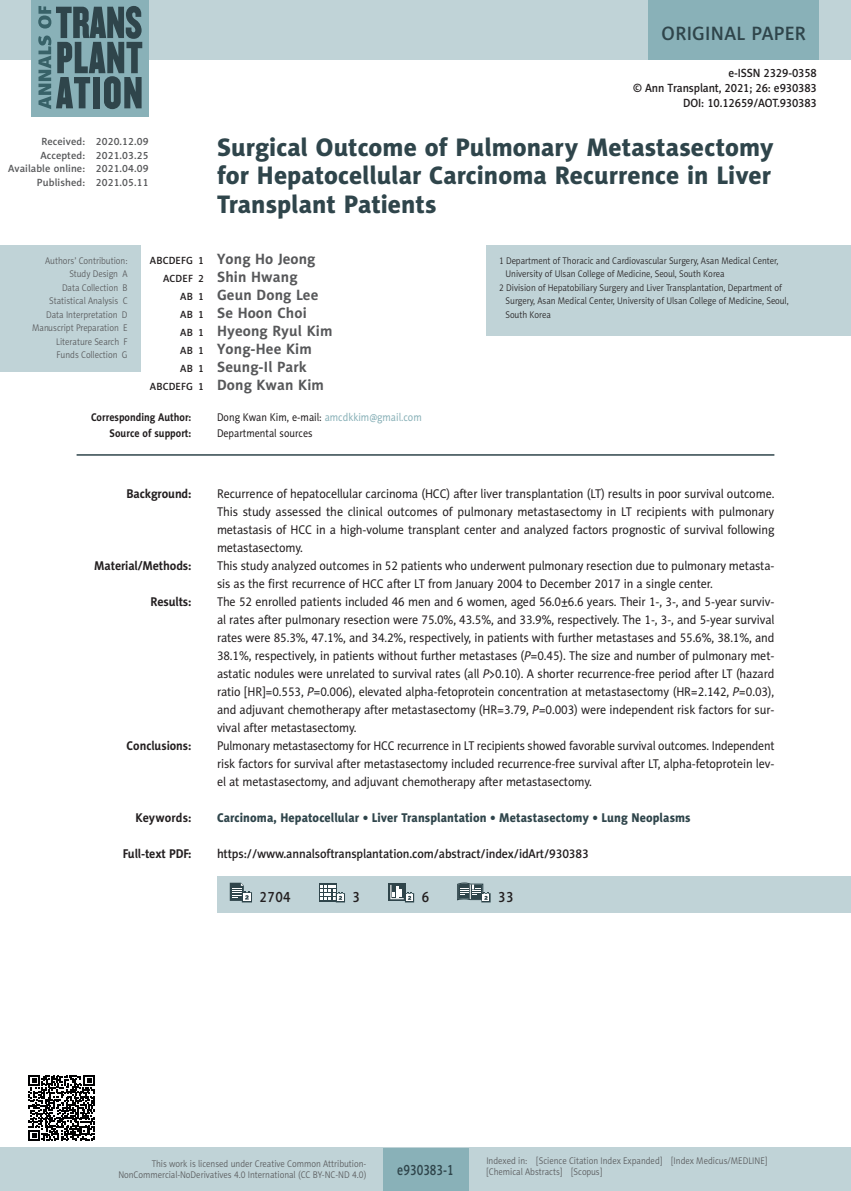
<style>
.page{position:relative;width:851px;height:1191px;background:#fff}
.page>*{position:absolute;margin:0;border:0;box-sizing:border-box;transform-origin:0 0}
.AT_Tytul{font:25.5px/28.5px "Naomi Sans EFN Heavy";color:#2f454b;text-align:justify}
.t1{font:19.5px "Naomi Sans EFN Medium";letter-spacing:.015em;color:#2f454b}
.AT_Autorzy{font:700 15px "Naomi Sans EFN";letter-spacing:.01em;color:#57585a}
.AT_e-PAGINA{font:15px "Naomi Sans EFN Medium";color:#2f454b;scale:.8 1}
.AT_dane{font:15px "Naomi Sans EFN Medium";letter-spacing:.03em;color:#231f20;scale:.9 1}
.AT_Summary_body{font:12.75px/18px "Naomi Sans EFN";letter-spacing:-.01em;color:#231f20;text-align:justify;scale:.95 1}
.AT_Summary_body-2{font:12.75px/18px "Naomi Sans EFN";letter-spacing:-.01em;color:#231f20;text-align:justify;scale:.93 1}
.AT_keywords{font:12.75px "Naomi Sans EFN Heavy";letter-spacing:.005em;color:#2f454b;scale:.95 1}
.AT_full_text_pdf{font:12.75px "Naomi Sans EFN Medium";letter-spacing:-.01em;color:#231f20;scale:.95 1}
.AT_Summary_body-3{font:700 12.75px "Naomi Sans EFN";letter-spacing:-.01em;color:#231f20;scale:.95 1}
.AT_full_text_pdf-2{font:700 12.75px "Naomi Sans EFN";letter-spacing:-.01em;color:#231f20;scale:.95 1}
.AT_Summary_body-4{font:700 12.75px "Naomi Sans EFN";letter-spacing:-.01em;color:#231f20;scale:.93 1}
.AT_keywords-2{font:700 12.75px "Naomi Sans EFN";letter-spacing:.005em;color:#231f20;scale:.95 1}
.AT_full_text_pdf-3{font:12px "Naomi Sans EFN Medium";letter-spacing:-.01em;color:#231f20;scale:.95 1}
.AT_Adres{font:11.25px "Naomi Sans EFN";color:#231f20;scale:.9 1}
.AT_Adres-2{font:700 11.25px "Naomi Sans EFN";color:#231f20;scale:.9 1}
.AT_Support{font:11.25px "Naomi Sans EFN";color:#231f20;scale:.9 1}
.AT_Support-2{font:700 11.25px "Naomi Sans EFN";color:#231f20;scale:.9 1}
.t2{font:10.5px "Naomi Sans EFN Medium";letter-spacing:.01em;color:#57585a}
.t3{font:9.75px/11.2px "Naomi Sans EFN Light";color:#57585a;scale:.9 1}
.AT_Afiliacja{font:9.75px/13.5px "Naomi Sans EFN Light";color:#231f20;scale:.9 1}
.s1{font-family:"Naomi Sans EFN Medium";font-weight:400;font-size:10.5px;color:#231f20}
.s2{color:#89b1b8}
.s3{font-style:italic}
</style>
<div class="page">
<hr style="left:77px;top:454px;width:697px;height:2px;background:#2f454b">
<div style="left:0;top:246px;width:140px;height:126px;background:#c0d3d7"></div>
<div style="left:486px;top:246px;width:364px;height:90px;background:#c0d3d7"></div>
<div style="left:217px;top:876px;width:633px;height:36px;background:#c0d3d7"></div>
<svg style="left:230px;top:882px;width:22px;height:20px"></svg>
<div style="left:319px;top:883px;width:17px;height:18px;background:#2f454b"></div>
<svg style="left:320px;top:884px;width:25px;height:18px"></svg>
<div style="left:388px;top:883px;width:18px;height:18px;background:#2f454b"></div>
<svg style="left:390px;top:885px;width:24px;height:17px"></svg>
<svg style="left:457px;top:882px;width:33px;height:20px"></svg>
<svg style="left:28px;top:1075px;width:67px;height:66px"></svg>
<div style="left:0;top:1148px;width:850px;height:43px;background:#c0d3d7"></div>
<div style="left:383px;top:1147px;width:85px;height:43px;background:#89b1b8"></div>
<div style="left:0;top:0;width:850px;height:60px;background:#c0d3d7"></div>
<div style="left:648px;top:0;width:171px;height:60px;background:#89b1b8"></div>
<div style="left:32px;top:0;width:117px;height:117px;background:#89b1b8"></div>
<svg style="left:38px;top:6px;width:104px;height:103px"></svg>
<h2 class="t1" style="left:661px;top:22px;width:146px">ORIGINAL PAPER</h2>
<p class="AT_full_text_pdf-3" style="left:728px;top:66px;width:95px">e-ISSN 2329-0358</p>
<p class="AT_full_text_pdf-3" style="left:633px;top:81px;width:195px">© Ann Transplant, 2021; 26: e930383</p>
<p class="AT_full_text_pdf-3" style="left:683px;top:96px;width:142px">DOI: 10.12659/AOT.930383</p>
<p class="AT_Tytul" style="left:217px;top:132px;width:558px">Surgical Outcome of Pulmonary Metastasectomy for Hepatocellular Carcinoma Recurrence in Liver Transplant Patients</p>
<p class="AT_Autorzy" style="left:150px;top:250px;width:167px"><span class="s1">ABCDEFG 1</span> Yong Ho Jeong</p>
<p class="AT_Autorzy" style="left:163px;top:268px;width:136px"><span class="s1">ACDEF 2</span> Shin Hwang</p>
<p class="AT_Autorzy" style="left:180px;top:286px;width:140px"><span class="s1">AB 1</span> Geun Dong Lee</p>
<p class="AT_Autorzy" style="left:180px;top:304px;width:128px"><span class="s1">AB 1</span> Se Hoon Choi</p>
<p class="AT_Autorzy" style="left:180px;top:322px;width:154px"><span class="s1">AB 1</span> Hyeong Ryul Kim</p>
<p class="AT_Autorzy" style="left:180px;top:340px;width:133px"><span class="s1">AB 1</span> Yong-Hee Kim</p>
<p class="AT_Autorzy" style="left:180px;top:358px;width:128px"><span class="s1">AB 1</span> Seung-Il Park</p>
<p class="AT_Autorzy" style="left:150px;top:376px;width:175px"><span class="s1">ABCDEFG 1</span> Dong Kwan Kim</p>
<p class="AT_Adres-2" style="left:91px;top:411px;width:113px">Corresponding Author:</p>
<p class="AT_Adres" style="left:217px;top:411px;width:229px">Dong Kwan Kim, e-mail: <span class="s2">amcdkkim@gmail.com</span></p>
<p class="AT_Support-2" style="left:110px;top:427px;width:92px">Source of support:</p>
<p class="AT_Support" style="left:217px;top:427px;width:108px">Departmental sources</p>
<p class="t2" style="left:41px;top:136px;width:109px">Received: 2020.12.09</p>
<p class="t2" style="left:40px;top:149px;width:110px">Accepted: 2021.03.25</p>
<p class="t2" style="left:8px;top:163px;width:142px">Available online: 2021.04.09</p>
<p class="t2" style="left:37px;top:176px;width:113px">Published: 2021.05.11</p>
<p class="t3" style="left:45px;top:255px;width:93px">Authors’ Contribution:</p>
<p class="t3" style="left:69px;top:268px;width:66px">Study Design A</p>
<p class="t3" style="left:62px;top:282px;width:74px">Data Collection B</p>
<p class="t3" style="left:49px;top:295px;width:89px">Statistical Analysis C</p>
<p class="t3" style="left:46px;top:309px;width:92px">Data Interpretation D</p>
<p class="t3" style="left:32px;top:322px;width:107px">Manuscript Preparation E</p>
<p class="t3" style="left:56px;top:336px;width:81px">Literature Search F</p>
<p class="t3" style="left:57px;top:349px;width:80px">Funds Collection G</p>
<p class="AT_Afiliacja" style="left:505px;top:254px;width:305px;text-indent:-6px">1 Department of Thoracic and Cardiovascular Surgery, Asan Medical Center,<br>University of Ulsan College of Medicine, Seoul, South Korea</p>
<p class="AT_Afiliacja" style="left:505px;top:281px;width:316px;text-indent:-6px">2 Division of Hepatobiliary Surgery and Liver Transplantation, Department of<br>Surgery, Asan Medical Center, University of Ulsan College of Medicine, Seoul,<br>South Korea</p>
<p class="AT_Summary_body-3" style="left:126px;top:486px;width:70px">Background:</p>
<p class="AT_Summary_body" style="left:217px;top:485px;width:588px">Recurrence of hepatocellular carcinoma (HCC) after liver transplantation (LT) results in poor survival outcome.<br>This study assessed the clinical outcomes of pulmonary metastasectomy in LT recipients with pulmonary metastasis of HCC in a high-volume transplant center and analyzed factors prognostic of survival following metastasectomy.</p>
<p class="AT_Summary_body-3" style="left:94px;top:558px;width:104px">Material/Methods:</p>
<p class="AT_Summary_body" style="left:217px;top:557px;width:588px">This study analyzed outcomes in 52 patients who underwent pulmonary resection due to pulmonary metasta&shy;sis as the first recurrence of HCC after LT from January 2004 to December 2017 in a single center.</p>
<p class="AT_Summary_body-3" style="left:150px;top:594px;width:45px">Results:</p>
<p class="AT_Summary_body" style="left:217px;top:593px;width:588px">The 52 enrolled patients included 46 men and 6 women, aged 56.0±6.6 years. Their 1-, 3-, and 5-year surviv&shy;al rates after pulmonary resection were 75.0%, 43.5%, and 33.9%, respectively. The 1-, 3-, and 5-year survival rates were 85.3%, 47.1%, and 34.2%, respectively, in patients with further metastases and 55.6%, 38.1%, and 38.1%, respectively, in patients without further metastases (<span class="s3">P</span>=0.45). The size and number of pulmonary met&shy;astatic nodules were unrelated to survival rates (all <span class="s3">P</span>&gt;0.10). A shorter recurrence-free period after LT (hazard ratio [HR]=0.553, <span class="s3">P</span>=0.006), elevated alpha-fetoprotein concentration at metastasectomy (HR=2.142, <span class="s3">P</span>=0.03), and adjuvant chemotherapy after metastasectomy (HR=3.79, <span class="s3">P</span>=0.003) were independent risk factors for sur&shy;vival after metastasectomy.</p>
<p class="AT_Summary_body-4" style="left:127px;top:738px;width:71px">Conclusions:</p>
<p class="AT_Summary_body-2" style="left:217px;top:737px;width:601px">Pulmonary metastasectomy for HCC recurrence in LT recipients showed favorable survival outcomes. Independent risk factors for survival after metastasectomy included recurrence-free survival after LT, alpha-fetoprotein lev&shy;el at metastasectomy, and adjuvant chemotherapy after metastasectomy.</p>
<p class="AT_keywords-2" style="left:135px;top:810px;width:60px">Keywords:</p>
<p class="AT_keywords" style="left:217px;top:810px;width:500px">Carcinoma, Hepatocellular • Liver Transplantation • Metastasectomy • Lung Neoplasms</p>
<p class="AT_full_text_pdf-2" style="left:123px;top:846px;width:74px">Full-text PDF:</p>
<p class="AT_full_text_pdf" style="left:217px;top:846px;width:393px">https://www.annalsoftransplantation.com/abstract/index/idArt/930383</p>
<p class="AT_dane" style="left:259px;top:888px;width:36px">2704</p>
<p class="AT_dane" style="left:352px;top:888px;width:10px">3</p>
<p class="AT_dane" style="left:421px;top:888px;width:10px">6</p>
<p class="AT_dane" style="left:498px;top:888px;width:19px">33</p>
<p class="t3" style="left:118px;top:1158px;width:277px;text-align:right">This work is licensed under Creative Common Attribution-<br>NonCommercial-NoDerivatives 4.0 International (CC BY-NC-ND 4.0)</p>
<p class="AT_e-PAGINA" style="left:397px;top:1160px;width:72px">e930383-1</p>
<p class="t3" style="left:486px;top:1155px;width:313px">Indexed in: [Science Citation Index Expanded] [Index Medicus/MEDLINE] [Chemical Abstracts] [Scopus]</p>
</div>
